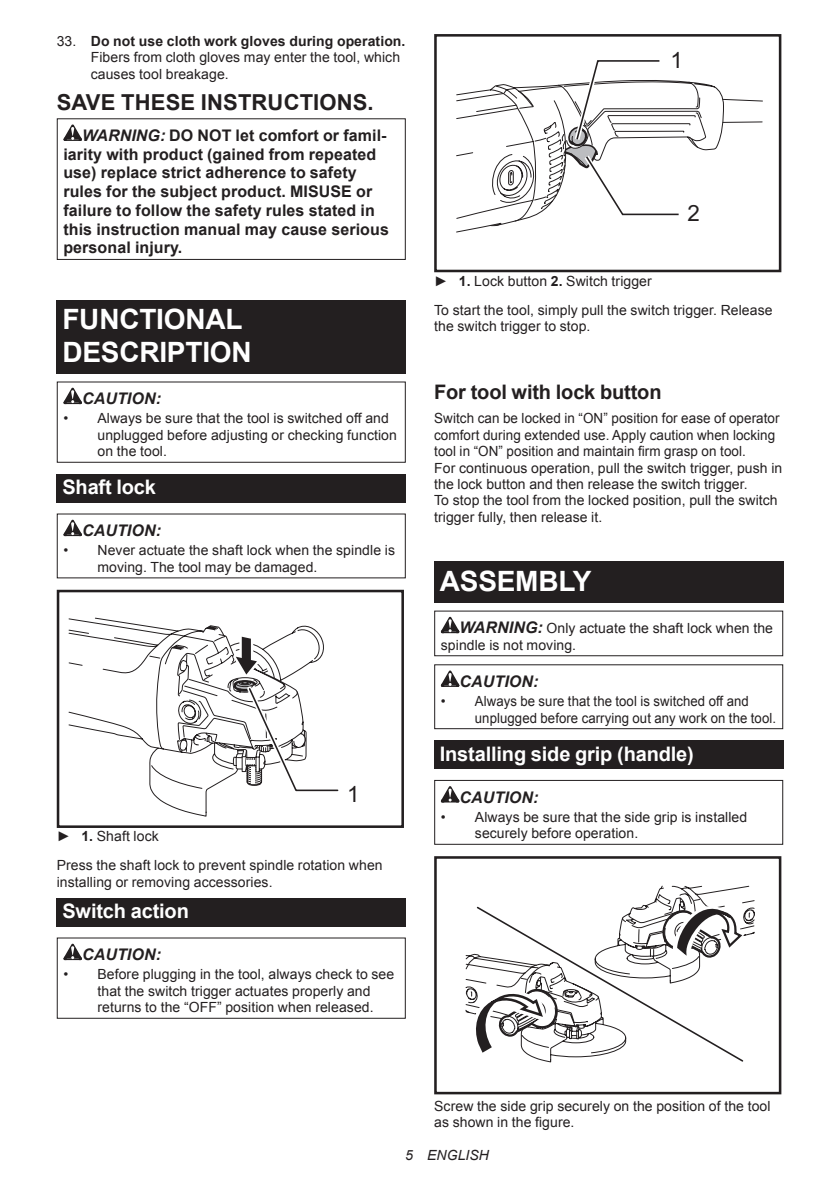
<style>
.page{position:relative;width:840px;height:1191px;background:#fff}
.page>*{position:absolute;margin:0;border:0;box-sizing:border-box;transform-origin:0 0}
.t1{font:700 28px/32.8px "Arial";letter-spacing:-.01em;color:#fff}
.t2{font:22.4px "Arial";color:#231f20}
.t3{font:700 22px "Arial";letter-spacing:.005em;color:#231f20}
.t4{font:700 20px "Arial";letter-spacing:-.01em;color:#fff}
.t5{font:700 20px "Arial";letter-spacing:-.01em;color:#231f20}
.t6{font:700 16px/18.8px "Arial";letter-spacing:.005em;color:#231f20}
.t7{font:italic 700 16px "Arial";letter-spacing:.005em;color:#231f20}
.t8{font:14px/16.4px "Arial";letter-spacing:.005em;color:#231f20}
.t9{font:14px/16.4px "Arial";letter-spacing:.005em;color:#231f20;scale:.96 1}
.t10{font:italic 14px "Arial";letter-spacing:.005em;color:#231f20}
.s1{font-weight:700}
.s2{font-style:italic}
.s3{font-weight:700;font-style:italic;font-size:16px}
</style>
<div class="page">
<svg style="left:63px;top:124px;width:19px;height:17px"></svg>
<div style="left:57px;top:118px;width:348px;height:142px;border:1px solid #231f20"></div>
<div style="left:57px;top:300px;width:348px;height:73px;background:#231f20"></div>
<svg style="left:63px;top:388px;width:19px;height:16px"></svg>
<div style="left:57px;top:381px;width:348px;height:82px;border:1px solid #231f20"></div>
<div style="left:57px;top:474px;width:348px;height:28px;background:#231f20"></div>
<svg style="left:63px;top:520px;width:19px;height:16px"></svg>
<svg style="left:68px;top:617px;width:158px;height:200px"></svg>
<div style="left:57px;top:590px;width:347px;height:238px;border:3px solid #231f20"></div>
<svg style="left:226px;top:625px;width:113px;height:167px"></svg>
<div style="left:57px;top:898px;width:348px;height:28px;background:#231f20"></div>
<svg style="left:63px;top:943px;width:19px;height:17px"></svg>
<div style="left:434px;top:34px;width:347px;height:238px;border:3px solid #231f20"></div>
<svg style="left:456px;top:60px;width:307px;height:173px"></svg>
<div style="left:434px;top:561px;width:348px;height:41px;background:#231f20"></div>
<svg style="left:440px;top:617px;width:19px;height:16px"></svg>
<div style="left:434px;top:610px;width:348px;height:46px;border:1px solid #231f20"></div>
<svg style="left:440px;top:670px;width:19px;height:17px"></svg>
<div style="left:434px;top:664px;width:348px;height:65px;border:1px solid #231f20"></div>
<div style="left:434px;top:740px;width:348px;height:29px;background:#231f20"></div>
<svg style="left:440px;top:786px;width:19px;height:16px"></svg>
<div style="left:434px;top:780px;width:348px;height:64px;border:1px solid #231f20"></div>
<svg style="left:465px;top:885px;width:290px;height:178px"></svg>
<div style="left:434px;top:856px;width:347px;height:238px;border:3px solid #231f20"></div>
<p class="t8" style="left:91px;top:33px;width:316px;text-indent:-34px">33. <span class="s1">Do not use cloth work gloves during operation.<br></span>Fibers from cloth gloves may enter the tool, which causes tool breakage.</p>
<h3 class="t3" style="left:57px;top:88px;width:318px">SAVE THESE INSTRUCTIONS.</h3>
<p class="t6" style="left:63px;top:126px;width:327px;text-indent:19px"><span class="s2">WARNING:</span> DO NOT let comfort or famil&shy;iarity with product (gained from repeated use) replace strict adherence to safety rules for the subject product. MISUSE or failure to follow the safety rules stated in this instruction manual may cause serious personal injury.</p>
<h1 class="t1" style="left:62px;top:304px;width:191px">FUNCTIONAL<br>DESCRIPTION</h1>
<p class="t7" style="left:82px;top:388px;width:80px">CAUTION:</p>
<p class="t8" style="left:97px;top:410px;width:301px;text-indent:-34px">• Always be sure that the tool is switched off and unplugged before adjusting or checking function on the tool.</p>
<h3 class="t4" style="left:62px;top:474px;width:95px">Shaft lock</h3>
<p class="t7" style="left:82px;top:520px;width:80px">CAUTION:</p>
<p class="t8" style="left:97px;top:542px;width:299px;text-indent:-34px">• Never actuate the shaft lock when the spindle is moving. The tool may be damaged.</p>
<h2 class="t2" style="left:347px;top:779px;width:14px">1</h2>
<p class="t8" style="left:57px;top:822px;width:327px;line-height:28.8px">► <span class="s1">1.</span> Shaft lock<br>Press the shaft lock to prevent spindle rotation when</p>
<p class="t8" style="left:57px;top:873px;width:217px">installing or removing accessories.</p>
<h3 class="t4" style="left:62px;top:897px;width:128px">Switch action</h3>
<p class="t7" style="left:82px;top:943px;width:80px">CAUTION:</p>
<p class="t8" style="left:97px;top:966px;width:298px;text-indent:-34px">• Before plugging in the tool, always check to see that the switch trigger actuates properly and returns to the “OFF” position when released.</p>
<h2 class="t2" style="left:670px;top:46px;width:14px">1</h2>
<h2 class="t2" style="left:687px;top:198px;width:14px">2</h2>
<p class="t8" style="left:434px;top:267px;width:340px;line-height:28.8px">► <span class="s1">1.</span> Lock button <span class="s1">2.</span> Switch trigger<br>To start the tool, simply pull the switch trigger. Release</p>
<p class="t8" style="left:434px;top:318px;width:158px">the switch trigger to stop.</p>
<h3 class="t5" style="left:434px;top:378px;width:229px">For tool with lock button</h3>
<p class="t9" style="left:434px;top:410px;width:364px">Switch can be locked in “ON” position for ease of operator comfort during extended use. Apply caution when locking tool in “ON” position and maintain firm grasp on tool.<br>For continuous operation, pull the switch trigger, push in the lock button and then release the switch trigger.<br>To stop the tool from the locked position, pull the switch trigger fully, then release it.</p>
<h1 class="t1" style="left:439px;top:566px;width:153px">ASSEMBLY</h1>
<p class="t8" style="left:440px;top:620px;width:333px;text-indent:19px"><span class="s3">WARNING:</span> Only actuate the shaft lock when the spindle is not moving.</p>
<p class="t7" style="left:459px;top:670px;width:80px">CAUTION:</p>
<p class="t8" style="left:474px;top:693px;width:302px;text-indent:-34px">• Always be sure that the tool is switched off and unplugged before carrying out any work on the tool.</p>
<h3 class="t4" style="left:439px;top:740px;width:255px">Installing side grip (handle)</h3>
<p class="t7" style="left:459px;top:786px;width:80px">CAUTION:</p>
<p class="t8" style="left:474px;top:808px;width:274px;text-indent:-34px">• Always be sure that the side grip is installed securely before operation.</p>
<p class="t8" style="left:434px;top:1097px;width:337px">Screw the side grip securely on the position of the tool as shown in the figure.</p>
<p class="t10" style="left:405px;top:1146px;width:85px">5 ENGLISH</p>
</div>
